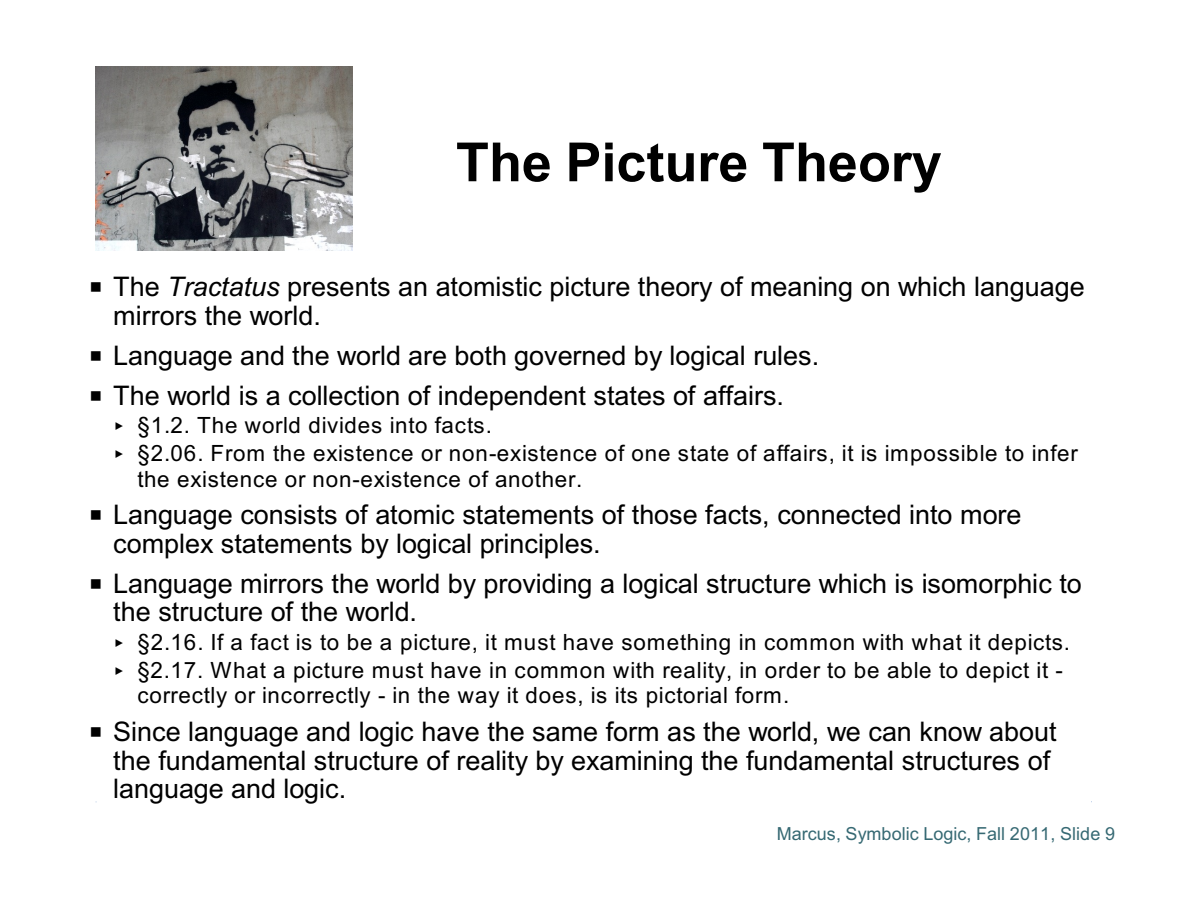
<style>
.page{position:relative;width:1188px;height:918px;background:#fff}
.page>*{position:absolute;margin:0;border:0;box-sizing:border-box;transform-origin:0 0}
.t1{font:700 54px "Arial";color:#000}
.t2{font:27px/28.7px "Arial";color:#000}
.t3{font:22.35px/27.8px "Arial";letter-spacing:.04em;color:#000}
.t4{font:18px "Arial";letter-spacing:.005em;color:#366973}
.s1{font-style:italic}
</style>
<div class="page">
<img style="left:95px;top:67px;width:257px;height:183px">
<h1 class="t1" style="left:456px;top:142px;width:488px">The Picture Theory</h1>
<p class="t2" style="left:113px;top:275px;width:973px">The <span class="s1">Tractatus</span> presents an atomistic picture theory of meaning on which language mirrors the world.</p>
<p class="t2" style="left:113px;top:338px;width:708px;line-height:39.9px">Language and the world are both governed by logical rules.<br>The world is a collection of independent states of affairs.</p>
<p class="t3" style="left:137px;top:414px;width:942px">§1.2. The world divides into facts.<br>§2.06. From the existence or non-existence of one state of affairs, it is impossible to infer</p>
<p class="t3" style="left:137px;top:467px;width:447px">the existence or non-existence of another.</p>
<p class="t2" style="left:113px;top:503px;width:910px">Language consists of atomic statements of those facts, connected into more complex statements by logical principles.</p>
<p class="t2" style="left:113px;top:571px;width:970px">Language mirrors the world by providing a logical structure which is isomorphic to the structure of the world.</p>
<p class="t3" style="left:137px;top:630px;width:934px">§2.16. If a fact is to be a picture, it must have something in common with what it depicts. §2.17. What a picture must have in common with reality, in order to be able to depict it -</p>
<p class="t3" style="left:137px;top:684px;width:653px">correctly or incorrectly - in the way it does, is its pictorial form.</p>
<p class="t2" style="left:113px;top:720px;width:945px">Since language and logic have the same form as the world, we can know about the fundamental structure of reality by examining the fundamental structures of language and logic.</p>
<p class="t4" style="left:777px;top:827px;width:340px">Marcus, Symbolic Logic, Fall 2011, Slide 9</p>
</div>
